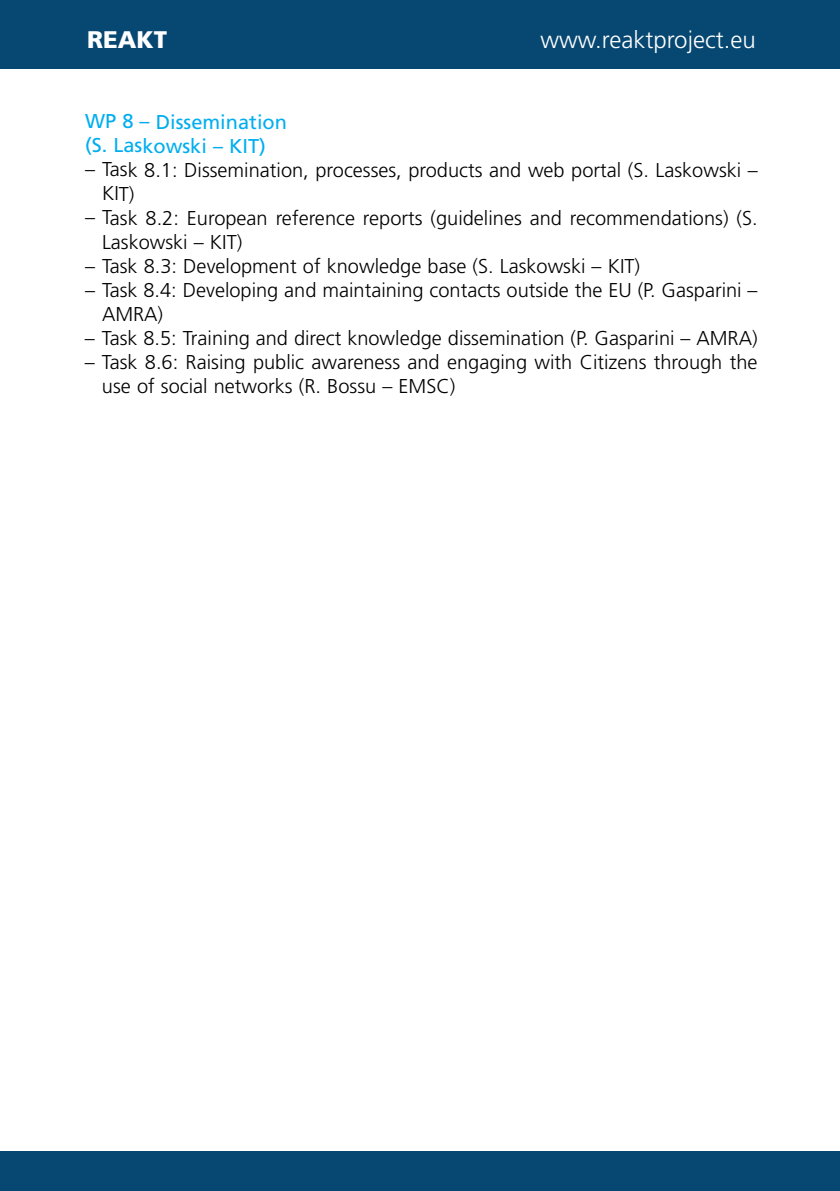
<style>
.page{position:relative;width:840px;height:1191px;background:#fff}
.page>*{position:absolute;margin:0;border:0;box-sizing:border-box;transform-origin:0 0}
.t1{font:300 24px "Frutiger";color:#fff}
.t2{font:900 24px "Frutiger";color:#fff}
.t3{font:300 20px/23.8px "Frutiger";color:#000}
.t4{font:20px/24px "Frutiger";color:#00aeef}
</style>
<div class="page">
<div style="left:0;top:0;width:839px;height:68px;background:#074872"></div>
<div style="left:0;top:1151px;width:839px;height:40px;background:#074872"></div>
<p class="t2" style="left:87px;top:25px;width:82px">REAKT</p>
<p class="t1" style="left:540px;top:26px;width:217px">www.reaktproject.eu</p>
<p class="t4" style="left:85px;top:109px;width:203px">WP 8 – Dissemination (S. Laskowski – KIT)</p>
<p class="t3" style="left:102px;top:158px;width:657px;text-indent:-17px">– Task 8.1: Dissemination, processes, products and web portal (S. Laskowski –<br>KIT)</p>
<p class="t3" style="left:102px;top:206px;width:656px;text-indent:-17px">– Task 8.2: European reference reports (guidelines and recommendations) (S.<br>Laskowski – KIT)</p>
<p class="t3" style="left:85px;top:254px;width:556px">– Task 8.3: Development of knowledge base (S. Laskowski – KIT)</p>
<p class="t3" style="left:102px;top:278px;width:656px;text-indent:-17px">– Task 8.4: Developing and maintaining contacts outside the EU (P. Gasparini –<br>AMRA)</p>
<p class="t3" style="left:85px;top:326px;width:673px">– Task 8.5: Training and direct knowledge dissemination (P. Gasparini – AMRA)</p>
<p class="t3" style="left:102px;top:350px;width:656px;text-indent:-17px">– Task 8.6: Raising public awareness and engaging with Citizens through the use of social networks (R. Bossu – EMSC)</p>
</div>
